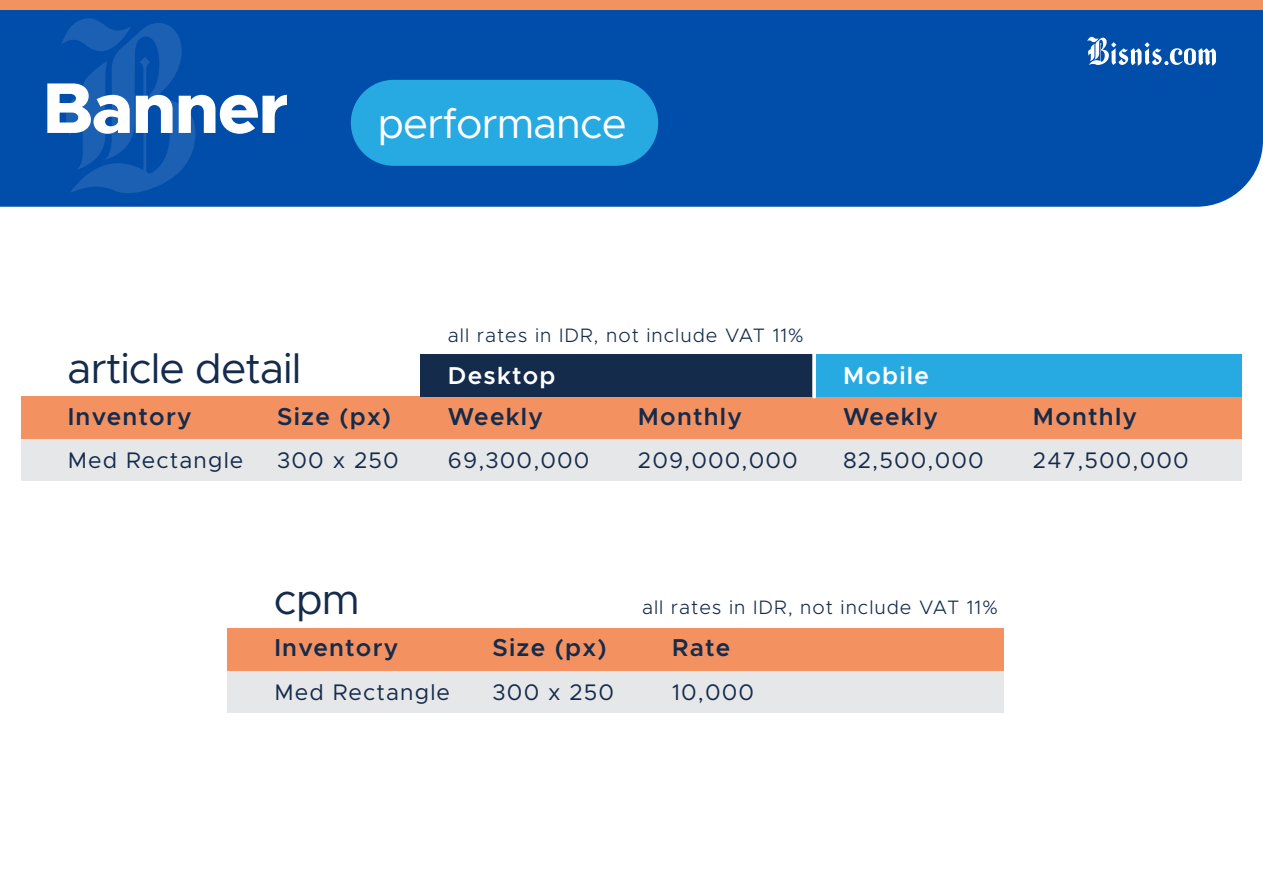
<style>
.page{position:relative;width:1263px;height:893px;background:#fff}
.page>*{position:absolute;margin:0;border:0;box-sizing:border-box;transform-origin:0 0}
.t1{font:800 72px "Metropolis";letter-spacing:-.025em;color:#fff}
.t2{font:42.45px "Metropolis";letter-spacing:-.025em;color:#142b4c}
.t3{font:42px "Metropolis";letter-spacing:-.025em;color:#fff}
.t4{font:600 24.45px "Metropolis";letter-spacing:.05em;color:#142b4c}
.t5{font:600 24.45px "Metropolis";letter-spacing:.05em;color:#fff}
.t6{font:22.65px "Metropolis";letter-spacing:.05em;color:#142b4c}
.t7{font:300 19.5px "Metropolis";letter-spacing:.05em;color:#142b4c}
</style>
<div class="page">
<div style="left:0;top:10px;width:1263px;height:197px;background:#004daa"></div>
<svg style="left:1087px;top:37px;width:129px;height:29px"></svg>
<svg style="left:61px;top:18px;width:134px;height:175px"></svg>
<div style="left:228px;top:670px;width:776px;height:42px;background:#e6e7e8"></div>
<div style="left:228px;top:628px;width:776px;height:42px;background:#f49160"></div>
<div style="left:351px;top:80px;width:307px;height:86px;background:#27aae1;border-radius:43px"></div>
<div style="left:21px;top:439px;width:1221px;height:42px;background:#e6e7e8"></div>
<div style="left:21px;top:396px;width:1221px;height:43px;background:#f49160"></div>
<div style="left:420px;top:354px;width:822px;height:43px;background:#142b4c"></div>
<svg style="left:812px;top:354px;width:4px;height:43px"></svg>
<div style="left:816px;top:354px;width:426px;height:42px;background:#27aae1"></div>
<div style="left:0;top:0;width:1263px;height:10px;background:#f49160"></div>
<h1 class="t1" style="left:43px;top:62px;width:247px">Banner</h1>
<h3 class="t3" style="left:378px;top:97px;width:251px">performance</h3>
<h2 class="t2" style="left:67px;top:342px;width:236px">article detail</h2>
<p class="t4" style="left:68px;top:401px;width:125px">Inventory</p>
<p class="t4" style="left:277px;top:401px;width:115px">Size (px)</p>
<p class="t6" style="left:277px;top:447px;width:123px">300 x 250</p>
<p class="t6" style="left:68px;top:447px;width:177px">Med Rectangle</p>
<p class="t7" style="left:448px;top:323px;width:357px">all rates in IDR, not include VAT 11%</p>
<p class="t5" style="left:448px;top:361px;width:109px">Desktop</p>
<p class="t5" style="left:843px;top:361px;width:87px">Mobile</p>
<p class="t4" style="left:448px;top:401px;width:97px">Weekly</p>
<p class="t6" style="left:448px;top:447px;width:143px">69,300,000</p>
<p class="t4" style="left:638px;top:401px;width:106px">Monthly</p>
<p class="t6" style="left:638px;top:447px;width:161px">209,000,000</p>
<p class="t4" style="left:843px;top:401px;width:97px">Weekly</p>
<p class="t6" style="left:843px;top:447px;width:142px">82,500,000</p>
<p class="t4" style="left:1033px;top:401px;width:106px">Monthly</p>
<p class="t6" style="left:1033px;top:447px;width:157px">247,500,000</p>
<h2 class="t2" style="left:274px;top:573px;width:88px">cpm</h2>
<p class="t7" style="left:642px;top:595px;width:357px">all rates in IDR, not include VAT 11%</p>
<p class="t4" style="left:274px;top:632px;width:125px">Inventory</p>
<p class="t4" style="left:492px;top:632px;width:115px">Size (px)</p>
<p class="t6" style="left:492px;top:678px;width:123px">300 x 250</p>
<p class="t6" style="left:274px;top:678px;width:177px">Med Rectangle</p>
<p class="t4" style="left:672px;top:632px;width:60px">Rate</p>
<p class="t6" style="left:672px;top:678px;width:84px">10,000</p>
</div>
